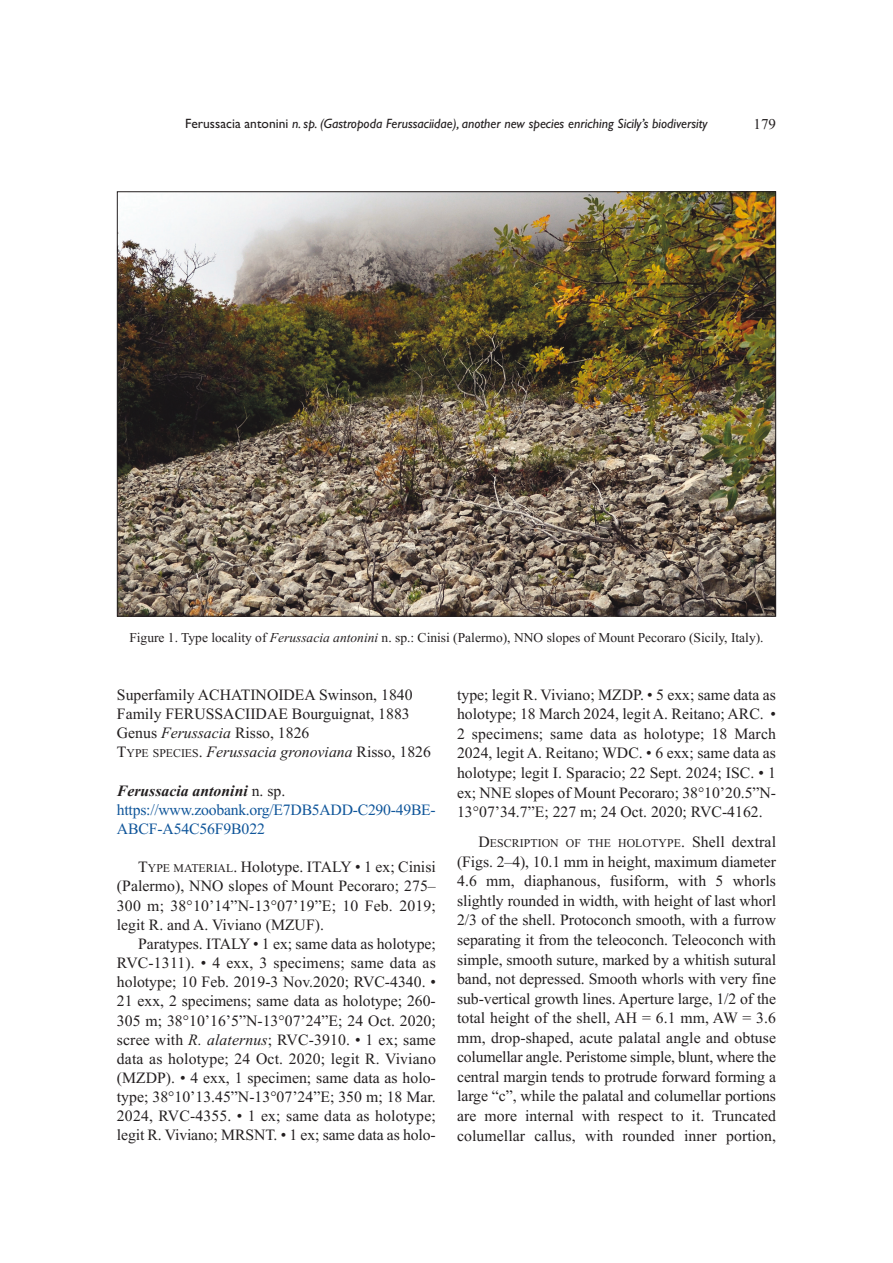
<style>
.page{position:relative;width:893px;height:1263px;background:#fff}
.page>*{position:absolute;margin:0;border:0;box-sizing:border-box;transform-origin:0 0}
.t1{font:15.75px/19.5px "Times New Roman";color:#231f20;text-align:justify}
.t2{font:15.75px/19.2px "Times New Roman";letter-spacing:-.015em;color:#0f559a}
.t3{font:15px "Times New Roman";color:#231f20}
.t4{font:13.5px "Times New Roman";color:#231f20}
.t5{font:italic 13.5px "Gill Sans";color:#231f20}
.t6{font:11.85px "Times New Roman";letter-spacing:.005em;color:#231f20}
.s1{font-style:normal}
.s2{font-style:italic}
.s3{font-size:11.85px}
.s4{font-weight:700;font-style:italic;color:#231f20}
.s5{color:#231f20}
.s6{font-size:15.75px}
</style>
<div class="page">
<img style="left:119px;top:193px;width:655px;height:422px">
<p class="t5" style="left:185px;top:116px;width:524px"><span class="s1">Ferussacia antonini</span> n. sp. (Gastropoda Ferussaciidae), another new species enriching Sicily’s biodiversity</p>
<p class="t3" style="left:753px;top:116px;width:24px">179</p>
<p class="t4" style="left:129px;top:630px;width:636px">Figure 1. Type locality of <span class="s2">Ferussacia antonini</span> n. sp.: Cinisi (Palermo), NNO slopes of Mount Pecoraro (Sicily, Italy).</p>
<p class="t1" style="left:117px;top:685px;width:315px;text-align:left">Superfamily ACHATINOIDEA Swinson, 1840<br>Family FERUSSACIIDAE Bourguignat, 1883<br>Genus <span class="s2">Ferussacia</span> Risso, 1826<br>T<span class="s3">YPE SPECIES</span>. <span class="s2">Ferussacia gronoviana</span> Risso, 1826</p>
<p class="t2" style="left:117px;top:781px;width:320px"><span class="s4">Ferussacia antonini</span> <span class="s5">n. sp. </span>https://www.zoobank.org/E7DB5ADD-C290-49BE-<br>ABCF-A54C56F9B022</p>
<p class="t1" style="left:117px;top:857px;width:320px;text-indent:21px">T<span class="s3">YPE MATERIAL</span>. Holotype. ITALY • 1 ex; Cinisi (Palermo), NNO slopes of Mount Pecoraro; 275– 300 m; 38°10’14”N-13°07’19”E; 10 Feb. 2019; legit R. and A. Viviano (MZUF).</p>
<p class="t1" style="left:117px;top:934px;width:320px;text-indent:21px">Paratypes. ITALY • 1 ex; same data as holotype; RVC-1311). • 4 exx, 3 specimens; same data as holotype; 10 Feb. 2019-3 Nov.2020; RVC-4340. • 21 exx, 2 specimens; same data as holotype; 260- 305 m; 38°10’16’5”N-13°07’24”E; 24 Oct. 2020; scree with <span class="s2">R. alaternus</span>; RVC-3910. • 1 ex; same data as holotype; 24 Oct. 2020; legit R. Viviano (MZDP). • 4 exx, 1 specimen; same data as holo&shy;type; 38°10’13.45”N-13°07’24”E; 350 m; 18 Mar.<br>2024, RVC-4355. • 1 ex; same data as holotype; legit R. Viviano; MRSNT. • 1 ex; same data as holo-</p>
<p class="t1" style="left:457px;top:685px;width:320px">type; legit R. Viviano; MZDP. • 5 exx; same data as holotype; 18 March 2024, legit A. Reitano; ARC. • 2 specimens; same data as holotype; 18 March 2024, legit A. Reitano; WDC. • 6 exx; same data as holotype; legit I. Sparacio; 22 Sept. 2024; ISC. • 1 ex; NNE slopes of Mount Pecoraro; 38°10’20.5”N-13°07’34.7”E; 227 m; 24 Oct. 2020; RVC-4162.</p>
<p class="t6" style="left:478px;top:836px;width:299px"><span class="s6">D</span>ESCRIPTION OF THE HOLOTYPE<span class="s6">. Shell dextral</span></p>
<p class="t1" style="left:457px;top:852px;width:320px">(Figs. 2–4), 10.1 mm in height, maximum diameter 4.6 mm, diaphanous, fusiform, with 5 whorls slightly rounded in width, with height of last whorl 2/3 of the shell. Protoconch smooth, with a furrow separating it from the teleoconch. Teleoconch with simple, smooth suture, marked by a whitish sutural band, not depressed. Smooth whorls with very fine sub-vertical growth lines. Aperture large, 1/2 of the total height of the shell, AH = 6.1 mm, AW = 3.6 mm, drop-shaped, acute palatal angle and obtuse columellar angle. Peristome simple, blunt, where the central margin tends to protrude forward forming a large “c”, while the palatal and columellar portions are more internal with respect to it. Truncated columellar callus, with rounded inner portion,</p>
</div>
